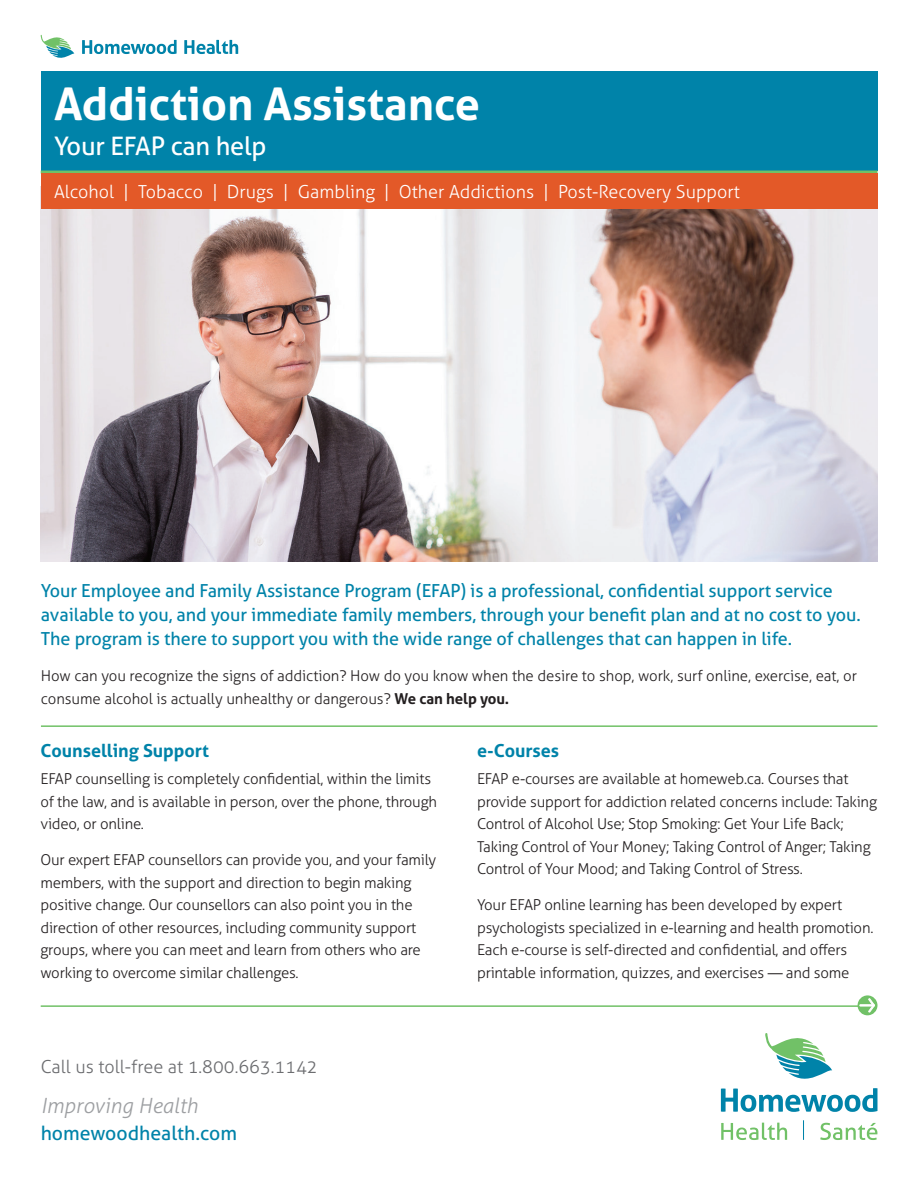
<style>
.page{position:relative;width:918px;height:1188px;background:#fff}
.page>*{position:absolute;margin:0;border:0;box-sizing:border-box;transform-origin:0 0}
.t1{font:700 45px "Aller";color:#fff}
.t2{font:25.5px "Aller";letter-spacing:-.01em;color:#fff}
.t3{font:italic 300 21px "Aller";color:#9d9fa2}
.t4{font:19.5px "Aller";color:#0083a9}
.t5{font:18px/24px "Aller";letter-spacing:-.005em;color:#0083a9}
.t6{font:300 18px "Aller";color:#fff}
.t7{font:300 18px "Aller";color:#6c6d70}
.t8{font:700 18px "Aller";color:#0083a9}
.t9{font:300 15px/22.5px "Aller";letter-spacing:-.015em;color:#231f20}
.s1{font-weight:700}
</style>
<div class="page">
<hr style="left:41px;top:725px;width:837px;height:2px;background:#71c167">
<svg style="left:721px;top:1033px;width:156px;height:79px"></svg>
<svg style="left:721px;top:1123px;width:66px;height:17px"></svg>
<svg style="left:820px;top:1123px;width:57px;height:17px"></svg>
<svg style="left:803px;top:1120px;width:1px;height:20px"></svg>
<img style="left:41px;top:209px;width:837px;height:353px">
<hr style="left:41px;top:1005px;width:829px;height:2px;background:#71c167">
<svg style="left:858px;top:995px;width:19px;height:20px"></svg>
<svg style="left:860px;top:998px;width:15px;height:14px"></svg>
<div style="left:41px;top:71px;width:837px;height:100px;background:#0083a9"></div>
<hr style="left:41px;top:171px;width:836px;height:3px;background:#71c167">
<svg style="left:41px;top:35px;width:33px;height:23px"></svg>
<svg style="left:82px;top:40px;width:95px;height:14px"></svg>
<svg style="left:184px;top:40px;width:54px;height:14px"></svg>
<div style="left:41px;top:174px;width:837px;height:35px;background:#e35928"></div>
<h1 class="t1" style="left:54px;top:76px;width:428px">Addiction Assistance</h1>
<h2 class="t2" style="left:54px;top:130px;width:214px">Your EFAP can help</h2>
<p class="t6" style="left:54px;top:181px;width:687px">Alcohol | Tobacco | Drugs | Gambling | Other Addictions | Post-Recovery Support</p>
<p class="t5" style="left:41px;top:579px;width:821px">Your Employee and Family Assistance Program (EFAP) is a professional, confidential support service available to you, and your immediate family members, through your benefit plan and at no cost to you.<br>The program is there to support you with the wide range of challenges that can happen in life.</p>
<p class="t9" style="left:41px;top:665px;width:818px">How can you recognize the signs of addiction? How do you know when the desire to shop, work, surf online, exercise, eat, or consume alcohol is actually unhealthy or dangerous? <span class="s1">We can help you.</span></p>
<p class="t8" style="left:40px;top:740px;width:170px">Counselling Support</p>
<p class="t9" style="left:40px;top:768px;width:398px">EFAP counselling is completely confidential, within the limits of the law, and is available in person, over the phone, through video, or online.</p>
<p class="t9" style="left:40px;top:849px;width:397px">Our expert EFAP counsellors can provide you, and your family members, with the support and direction to begin making positive change. Our counsellors can also point you in the direction of other resources, including community support groups, where you can meet and learn from others who are working to overcome similar challenges.</p>
<p class="t8" style="left:477px;top:740px;width:84px">e-Courses</p>
<p class="t9" style="left:477px;top:768px;width:401px">EFAP e-courses are available at homeweb.ca. Courses that provide support for addiction related concerns include: Taking Control of Alcohol Use; Stop Smoking: Get Your Life Back; Taking Control of Your Money; Taking Control of Anger; Taking Control of Your Mood; and Taking Control of Stress.</p>
<p class="t9" style="left:477px;top:894px;width:398px">Your EFAP online learning has been developed by expert psychologists specialized in e-learning and health promotion.<br>Each e-course is self-directed and confidential, and offers printable information, quizzes, and exercises — and some</p>
<p class="t7" style="left:41px;top:1056px;width:278px">Call us toll-free at 1.800.663.1142</p>
<h3 class="t3" style="left:41px;top:1093px;width:159px">Improving Health</h3>
<h3 class="t4" style="left:41px;top:1121px;width:198px">homewoodhealth.com</h3>
</div>
